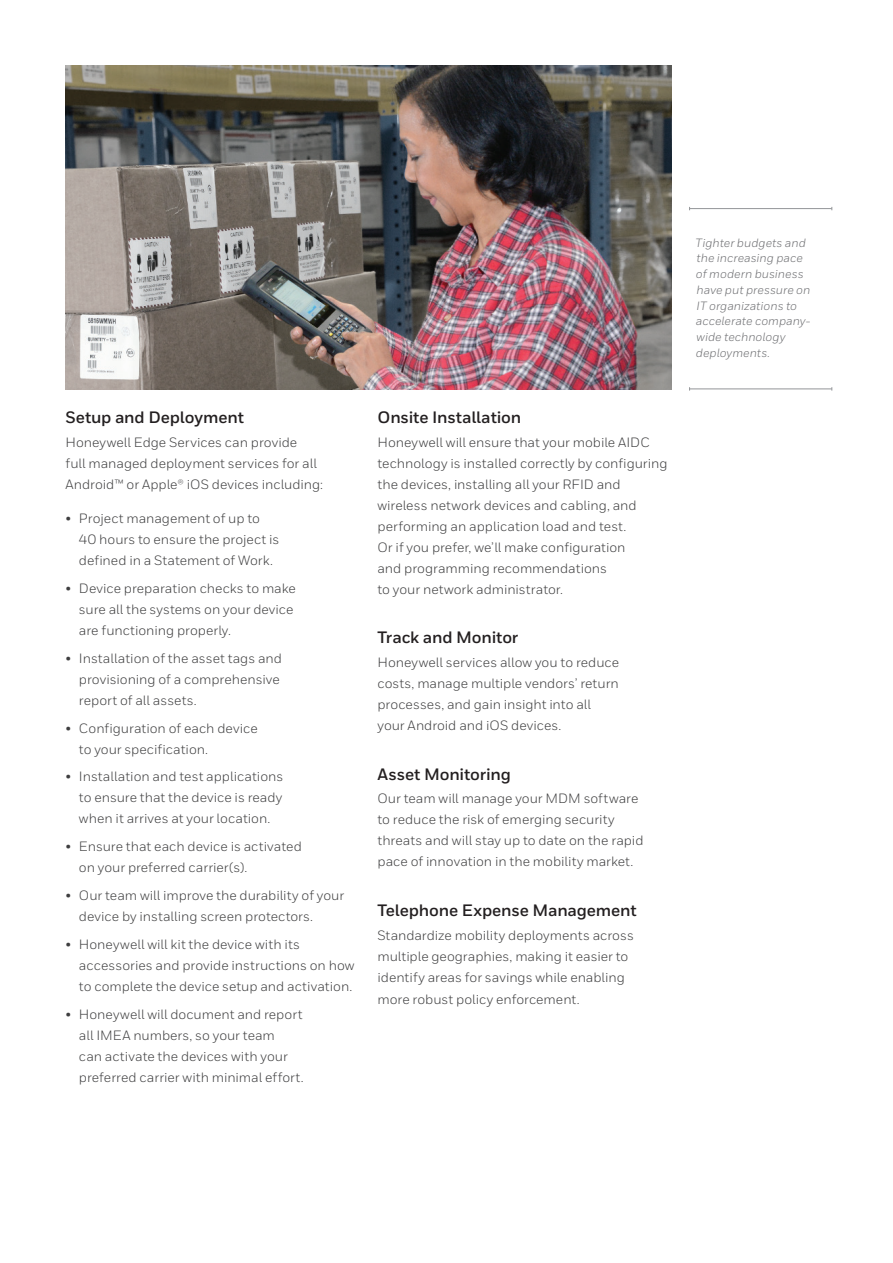
<style>
.page{position:relative;width:893px;height:1263px;background:#fff}
.page>*{position:absolute;margin:0;border:0;box-sizing:border-box;transform-origin:0 0}
.Heading_2__11_15{font:700 16.5px "Honeywell Sans";letter-spacing:-.01em;color:#231f20}
.Body__9_14_pt{font:13.5px/21px "Honeywell Sans";color:#3e3e3f}
.Sidebar__Body{font:italic 12px/15.8px "Honeywell Sans";color:#6c6d70}
</style>
<div class="page">
<hr style="left:690px;top:208px;width:142px;height:1px;background:#939598">
<hr style="left:690px;top:388px;width:142px;height:1px;background:#939598">
<img style="left:65px;top:65px;width:606px;height:324px">
<p class="Heading_2__11_15" style="left:65px;top:407px;width:180px">Setup and Deployment</p>
<p class="Body__9_14_pt" style="left:65px;top:432px;width:259px">Honeywell Edge Services can provide<br>full managed deployment services for all<br>Android™ or Apple® iOS devices including:</p>
<p class="Body__9_14_pt" style="left:79px;top:508px;width:202px;text-indent:-14px">• Project management of up to<br>40 hours to ensure the project is defined in a Statement of Work.</p>
<p class="Body__9_14_pt" style="left:79px;top:578px;width:218px;text-indent:-14px">• Device preparation checks to make sure all the systems on your device are functioning properly.</p>
<p class="Body__9_14_pt" style="left:79px;top:648px;width:205px;text-indent:-14px">• Installation of the asset tags and provisioning of a comprehensive report of all assets.</p>
<p class="Body__9_14_pt" style="left:79px;top:717px;width:180px;text-indent:-14px">• Configuration of each device to your specification.</p>
<p class="Body__9_14_pt" style="left:79px;top:766px;width:206px;text-align:justify;text-indent:-14px">• Installation and test applications to ensure that the device is ready when it arrives at your location.</p>
<p class="Body__9_14_pt" style="left:79px;top:836px;width:224px;text-indent:-14px">• Ensure that each device is activated on your preferred carrier(s).</p>
<p class="Body__9_14_pt" style="left:79px;top:885px;width:267px;text-indent:-14px">• Our team will improve the durability of your device by installing screen protectors.</p>
<p class="Body__9_14_pt" style="left:79px;top:933px;width:277px;text-indent:-14px">• Honeywell will kit the device with its accessories and provide instructions on how to complete the device setup and activation.</p>
<p class="Body__9_14_pt" style="left:79px;top:1003px;width:226px;text-indent:-14px">• Honeywell will document and report all IMEA numbers, so your team<br>can activate the devices with your preferred carrier with minimal effort.</p>
<p class="Heading_2__11_15" style="left:377px;top:407px;width:145px">Onsite Installation</p>
<p class="Body__9_14_pt" style="left:377px;top:432px;width:292px">Honeywell will ensure that your mobile AIDC technology is installed correctly by configuring the devices, installing all your RFID and wireless network devices and cabling, and performing an application load and test.<br>Or if you prefer, we’ll make configuration<br>and programming recommendations<br>to your network administrator.</p>
<p class="Heading_2__11_15" style="left:377px;top:628px;width:142px">Track and Monitor</p>
<p class="Body__9_14_pt" style="left:377px;top:652px;width:243px">Honeywell services allow you to reduce costs, manage multiple vendors’ return processes, and gain insight into all your Android and iOS devices.</p>
<p class="Heading_2__11_15" style="left:377px;top:764px;width:135px">Asset Monitoring</p>
<p class="Body__9_14_pt" style="left:377px;top:788px;width:268px">Our team will manage your MDM software to reduce the risk of emerging security threats and will stay up to date on the rapid pace of innovation in the mobility market.</p>
<p class="Heading_2__11_15" style="left:377px;top:900px;width:261px">Telephone Expense Management</p>
<p class="Body__9_14_pt" style="left:377px;top:924px;width:258px">Standardize mobility deployments across multiple geographies, making it easier to identify areas for savings while enabling</p>
<p class="Body__9_14_pt" style="left:377px;top:989px;width:204px">more robust policy enforcement.</p>
<p class="Sidebar__Body" style="left:695px;top:235px;width:117px">Tighter budgets and the increasing pace of modern business have put pressure on<br>IT organizations to accelerate company&shy;wide technology deployments.</p>
</div>
